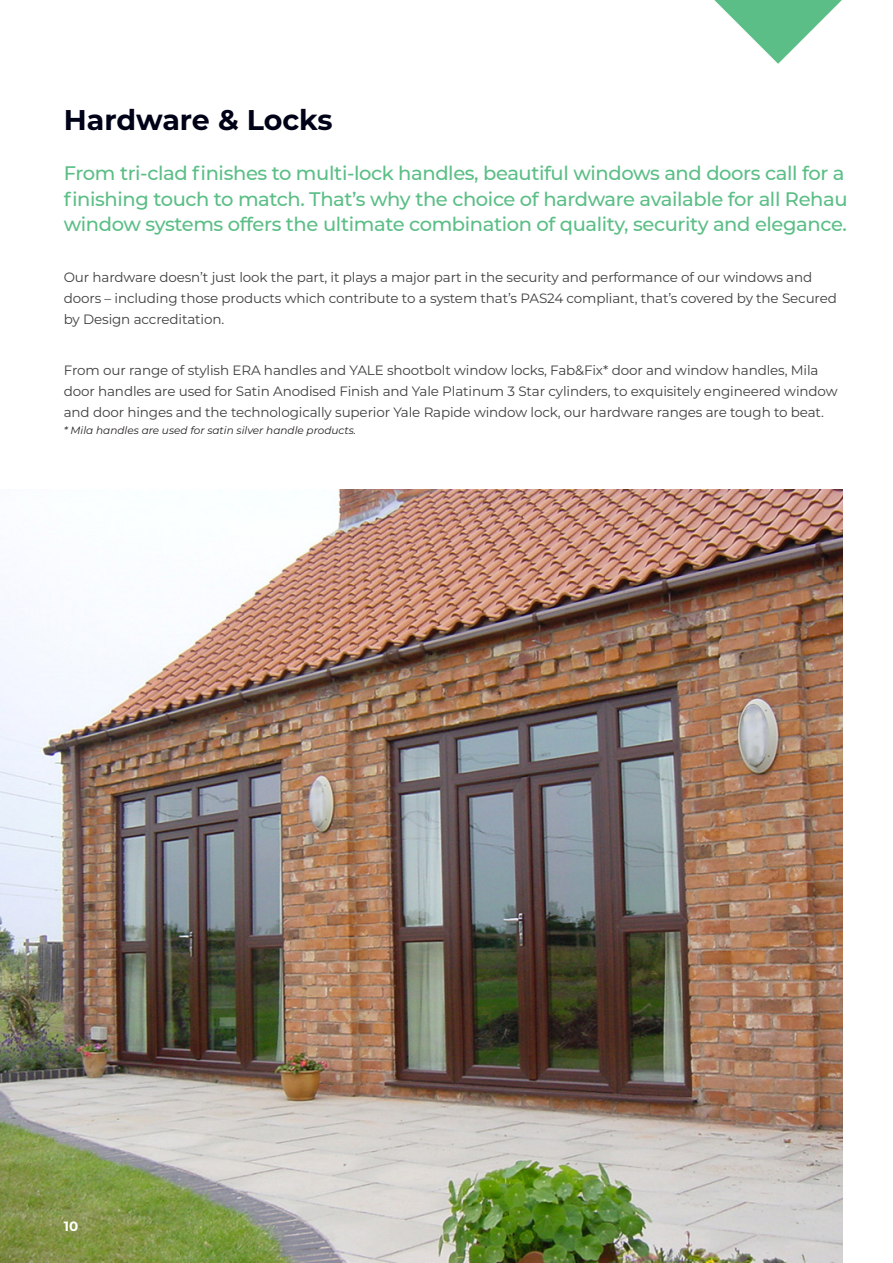
<style>
.page{position:relative;width:893px;height:1263px;background:#fff}
.page>*{position:absolute;margin:0;border:0;box-sizing:border-box;transform-origin:0 0}
.t1{font:700 28.5px "Montserrat";letter-spacing:-.005em;color:#000217}
.t2{font:500 19.5px/25.5px "Montserrat";letter-spacing:-.02em;color:#5bbe86}
.t3{font:13.5px/21px "Montserrat";letter-spacing:-.01em;color:#3e3e3f}
.t4{font:700 13.5px "Montserrat";color:#fff}
.t5{font:italic 10.5px "Montserrat";color:#231f20}
</style>
<div class="page">
<img style="left:0;top:489px;width:842px;height:774px">
<svg style="left:714px;top:0;width:128px;height:64px"></svg>
<p class="t1" style="left:64px;top:99px;width:270px">Hardware &amp; Locks</p>
<p class="t2" style="left:64px;top:160px;width:785px">From tri-clad finishes to multi-lock handles, beautiful windows and doors call for a finishing touch to match. That’s why the choice of hardware available for all Rehau window systems offers the ultimate combination of quality, security and elegance.</p>
<p class="t3" style="left:64px;top:266px;width:775px">Our hardware doesn’t just look the part, it plays a major part in the security and performance of our windows and doors – including those products which contribute to a system that’s PAS24 compliant, that’s covered by the Secured by Design accreditation.</p>
<p class="t3" style="left:64px;top:359px;width:775px">From our range of stylish ERA handles and YALE shootbolt window locks, Fab&amp;Fix* door and window handles, Mila door handles are used for Satin Anodised Finish and Yale Platinum 3 Star cylinders, to exquisitely engineered window and door hinges and the technologically superior Yale Rapide window lock, our hardware ranges are tough to beat.</p>
<p class="t5" style="left:64px;top:423px;width:294px">* Mila handles are used for satin silver handle products.</p>
<p class="t4" style="left:64px;top:1216px;width:16px">10</p>
</div>
